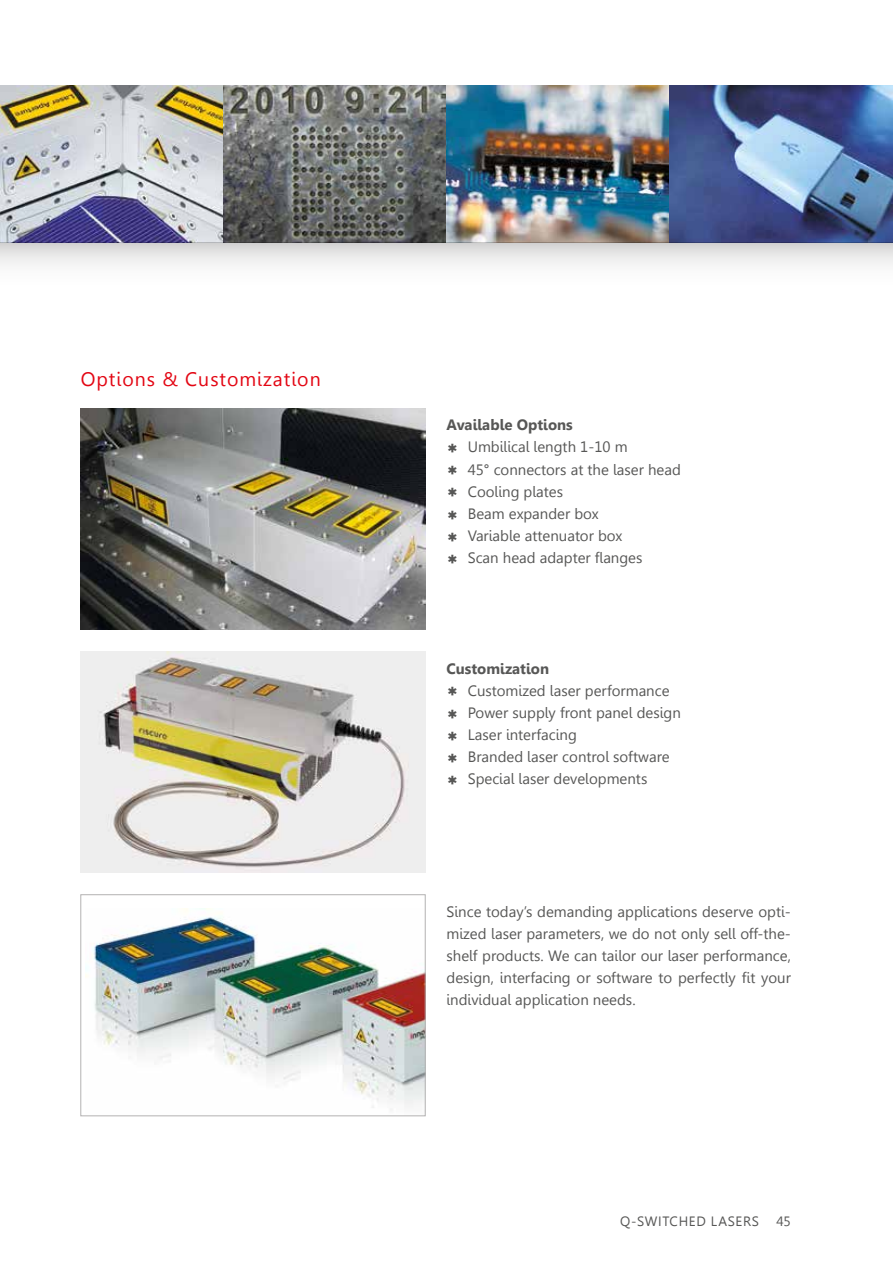
<style>
.page{position:relative;width:893px;height:1263px;background:#fff}
.page>*{position:absolute;margin:0;border:0;box-sizing:border-box;transform-origin:0 0}
.t1{font:19.5px "Gisha";letter-spacing:.05em;color:#e30613}
.t2{font:15px/22px "Gisha";color:#575756}
.t3{font:13.5px "Gisha";letter-spacing:.05em;color:#575756}
.s1{font-weight:700}
.s2{font-family:"Handel Gothic BT";font-size:24px}
</style>
<div class="page">
<img style="left:1px;top:85px;width:222px;height:157px">
<svg style="left:223px;top:85px;width:223px;height:157px;background:#6f716f"></svg>
<img style="left:446px;top:85px;width:224px;height:157px">
<svg style="left:670px;top:85px;width:223px;height:157px;background:#556c9d"></svg>
<div style="left:0;top:242px;width:893px;height:43px;background:linear-gradient(to bottom,#d9d9d8,#fff)"></div>
<img style="left:81px;top:408px;width:344px;height:221px">
<img style="left:81px;top:651px;width:344px;height:221px">
<img style="left:85px;top:909px;width:339px;height:201px">
<div style="left:80px;top:894px;width:346px;height:222px;border:1px solid #b3b2b2"></div>
<h1 class="t1" style="left:81px;top:368px;width:241px">Options &amp; Customization</h1>
<p class="t2" style="left:446px;top:414px;width:236px"><span class="s1">Available Options<br></span><span class="s2">*</span> Umbilical length 1-10 m<br><span class="s2">*</span> 45° connectors at the laser head <span class="s2">*</span> Cooling plates<br><span class="s2">*</span> Beam expander box<br><span class="s2">*</span> Variable attenuator box<br><span class="s2">*</span> Scan head adapter flanges</p>
<p class="t2" style="left:446px;top:657px;width:236px"><span class="s1">Customization<br></span><span class="s2">*</span> Customized laser performance <span class="s2">*</span> Power supply front panel design <span class="s2">*</span> Laser interfacing<br><span class="s2">*</span> Branded laser control software <span class="s2">*</span> Special laser developments</p>
<p class="t2" style="left:446px;top:901px;width:346px;text-align:justify">Since today’s demanding applications deserve opti&shy;mized laser parameters, we do not only sell off-the&shy;shelf products. We can tailor our laser performance, design, interfacing or software to perfectly fit your individual application needs.</p>
<p class="t3" style="left:620px;top:1214px;width:140px">Q-SWITCHED LASERS</p>
<p class="t3" style="left:776px;top:1214px;width:16px">45</p>
</div>
